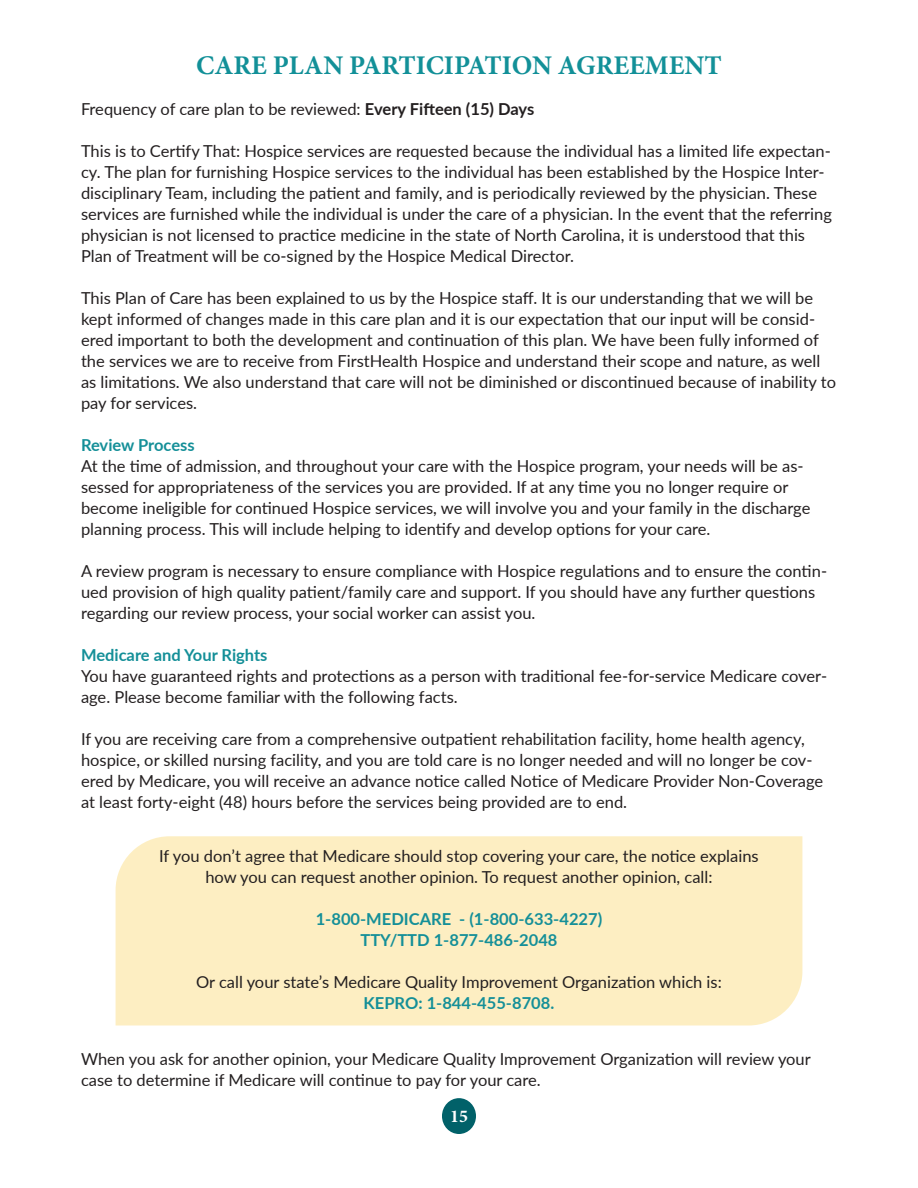
<style>
.page{position:relative;width:918px;height:1188px;background:#fff}
.page>*{position:absolute;margin:0;border:0;box-sizing:border-box;transform-origin:0 0}
.t1{font:700 27px "Minion Pro";color:#129098}
.t2{font:700 18px "Minion Pro";color:#fff}
.t3{font:16.5px/21px "Lato";color:#231f20}
.t4{font:700 16.5px "Lato";color:#148f98}
.s1{font-weight:700}
</style>
<div class="page">
<div style="left:116px;top:836px;width:686px;height:190px;background:#fdeec2"></div>
<div style="left:442px;top:1098px;width:34px;height:36px;background:#016169;border-radius:50%"></div>
<p class="t1" style="left:196px;top:46px;width:527px">CARE PLAN PARTICIPATION AGREEMENT</p>
<p class="t3" style="left:81px;top:98px;width:455px">Frequency of care plan to be reviewed: <span class="s1">Every Fifteen (15) Days</span></p>
<p class="t3" style="left:81px;top:140px;width:752px">This is to Certify That: Hospice services are requested because the individual has a limited life expectan&shy;cy. The plan for furnishing Hospice services to the individual has been established by the Hospice Inter&shy;disciplinary Team, including the patient and family, and is periodically reviewed by the physician. These services are furnished while the individual is under the care of a physician. In the event that the referring physician is not licensed to practice medicine in the state of North Carolina, it is understood that this Plan of Treatment will be co-signed by the Hospice Medical Director.</p>
<p class="t3" style="left:81px;top:287px;width:757px">This Plan of Care has been explained to us by the Hospice staff. It is our understanding that we will be kept informed of changes made in this care plan and it is our expectation that our input will be consid&shy;ered important to both the development and continuation of this plan. We have been fully informed of the services we are to receive from FirstHealth Hospice and understand their scope and nature, as well as limitations. We also understand that care will not be diminished or discontinued because of inability to pay for services.</p>
<p class="t4" style="left:81px;top:433px;width:115px">Review Process</p>
<p class="t3" style="left:81px;top:455px;width:731px">At the time of admission, and throughout your care with the Hospice program, your needs will be as&shy;sessed for appropriateness of the services you are provided. If at any time you no longer require or become ineligible for continued Hospice services, we will involve you and your family in the discharge planning process. This will include helping to identify and develop options for your care.</p>
<p class="t3" style="left:81px;top:560px;width:748px">A review program is necessary to ensure compliance with Hospice regulations and to ensure the contin&shy;ued provision of high quality patient/family care and support. If you should have any further questions regarding our review process, your social worker can assist you.</p>
<p class="t4" style="left:81px;top:643px;width:188px">Medicare and Your Rights</p>
<p class="t3" style="left:81px;top:665px;width:748px">You have guaranteed rights and protections as a person with traditional fee-for-service Medicare cover&shy;age. Please become familiar with the following facts.</p>
<p class="t3" style="left:81px;top:728px;width:744px">If you are receiving care from a comprehensive outpatient rehabilitation facility, home health agency, hospice, or skilled nursing facility, and you are told care is no longer needed and will no longer be cov&shy;ered by Medicare, you will receive an advance notice called Notice of Medicare Provider Non-Coverage at least forty-eight (48) hours before the services being provided are to end.</p>
<p class="t3" style="left:159px;top:845px;width:601px;text-align:center">If you don’t agree that Medicare should stop covering your care, the notice explains how you can request another opinion. To request another opinion, call:</p>
<p class="t4" style="left:316px;top:907px;width:288px">1-800-MEDICARE - (1-800-633-4227)</p>
<p class="t4" style="left:361px;top:928px;width:198px">TTY/TTD 1-877-486-2048</p>
<p class="t3" style="left:196px;top:971px;width:527px">Or call your state’s Medicare Quality Improvement Organization which is:</p>
<p class="t4" style="left:364px;top:991px;width:192px">KEPRO: 1-844-455-8708.</p>
<p class="t3" style="left:81px;top:1048px;width:731px">When you ask for another opinion, your Medicare Quality Improvement Organization will review your case to determine if Medicare will continue to pay for your care.</p>
<p class="t2" style="left:450px;top:1104px;width:19px">15</p>
</div>
